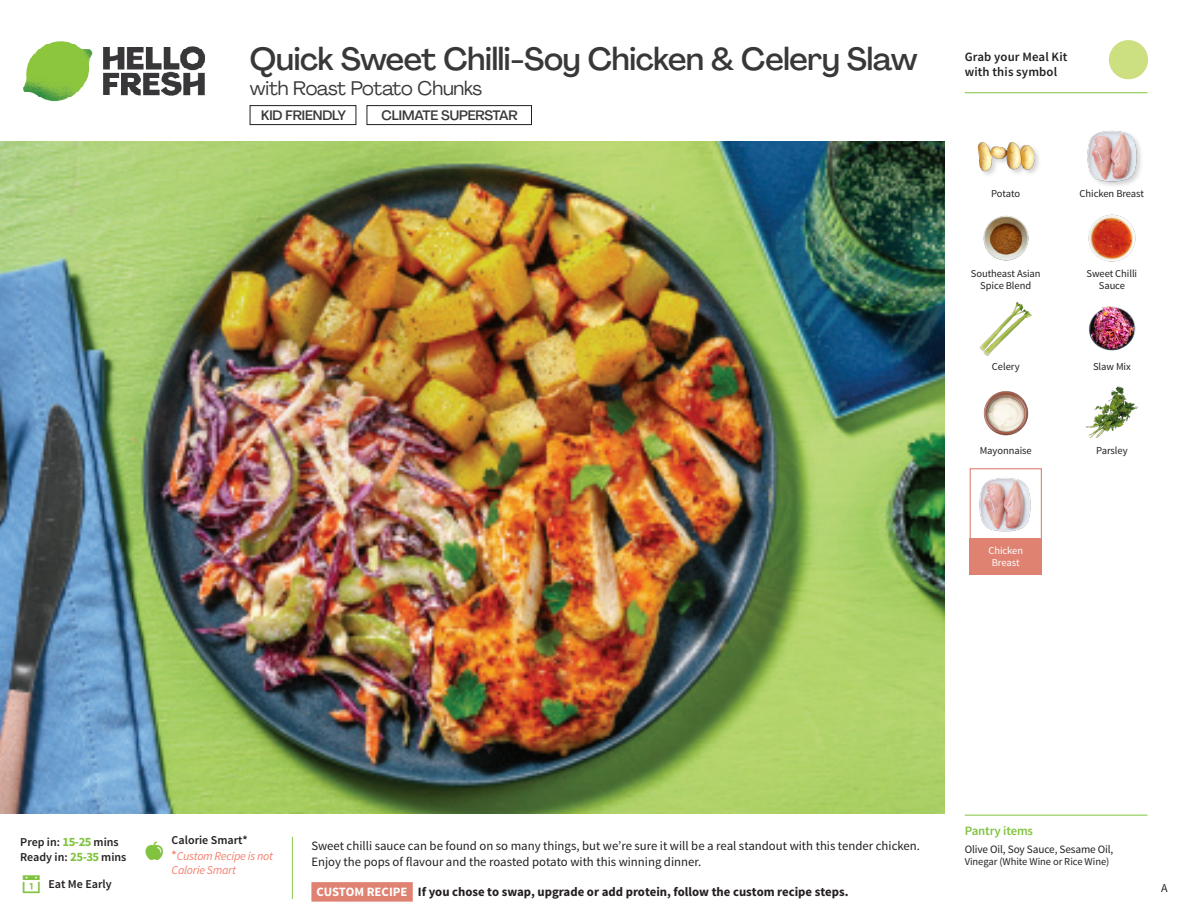
<style>
.page{position:relative;width:1188px;height:918px;background:#fff}
.page>*{position:absolute;margin:0;border:0;box-sizing:border-box;transform-origin:0 0}
._15_Titel_UK{font:500 31.5px "Agrandir";letter-spacing:-.015em;color:#383839}
._15_Titel_UK-2{font:19.5px "Agrandir";letter-spacing:-.01em;color:#383839}
.t1{font:500 13.5px "Agrandir";letter-spacing:-.01em;color:#383839}
.Step_6_Text_AU{font:12.75px/16.5px "Source Sans Pro";color:#231f20}
.Step_6_Text_AU-2{font:700 12.75px "Source Sans Pro";color:#231f20}
.t2{font:600 12.75px/15px "Source Sans Pro";letter-spacing:.01em;color:#231f20}
._04_Headers_Front{font:600 12.75px "Source Sans Pro";letter-spacing:-.01em;color:#81c340}
._04_Intro{font:600 12px "Source Sans Pro";color:#231f20}
._04_Intro-2{font:italic 12px/14.4px "Source Sans Pro";letter-spacing:-.02em;color:#f4806e}
.t3{font:12px "Source Sans Pro";color:#231f20}
._05_Pantry{font:11.25px "Source Sans Pro";letter-spacing:-.01em;color:#231f20}
._18_FRONT_ingredients{font:10.5px/12px "Source Sans Pro";letter-spacing:-.005em;color:#231f20;text-align:center}
._05_Pantry-2{font:10.5px "Source Sans Pro";letter-spacing:-.005em;color:#231f20}
._18_FRONT_ingredients-2{font:10.5px/12px "Source Sans Pro";letter-spacing:-.005em;color:#fff;text-align:center}
.s1{font-weight:700;font-size:12.75px;color:#81c340}
.s2{font-weight:600;font-style:normal}
.s3{color:#fff}
</style>
<div class="page">
<img style="left:23px;top:41px;width:182px;height:61px">
<svg style="left:292px;top:836px;width:121px;height:66px"></svg>
<img style="left:0;top:142px;width:945px;height:672px">
<div style="left:970px;top:468px;width:72px;height:72px;border:1px solid #df8272"></div>
<div style="left:970px;top:538px;width:72px;height:37px;background:#df8272"></div>
<img style="left:979px;top:478px;width:52px;height:54px">
<img style="left:1088px;top:306px;width:48px;height:45px">
<img style="left:1086px;top:386px;width:53px;height:52px">
<img style="left:983px;top:391px;width:46px;height:45px">
<img style="left:979px;top:302px;width:53px;height:54px">
<img style="left:983px;top:215px;width:46px;height:46px">
<img style="left:1088px;top:214px;width:48px;height:48px">
<div style="left:976px;top:140px;width:66px;height:38px;background:#231f20;opacity:.2"></div>
<img style="left:977px;top:140px;width:57px;height:38px">
<div style="left:1086px;top:129px;width:58px;height:59px;background:#231f20;opacity:.2"></div>
<img style="left:1086px;top:129px;width:52px;height:53px">
<hr style="left:965px;top:815px;width:183px;height:1px;background:#81c340">
<svg style="left:1091px;top:40px;width:57px;height:54px"></svg>
<hr style="left:965px;top:92px;width:183px;height:1px;background:#81c340">
<div style="left:250px;top:105px;width:106px;height:20px;border:1px solid #231f20"></div>
<div style="left:367px;top:105px;width:165px;height:20px;border:1px solid #231f20"></div>
<p class="_15_Titel_UK" style="left:250px;top:40px;width:669px">Quick Sweet Chilli-Soy Chicken &amp; Celery Slaw</p>
<p class="_15_Titel_UK-2" style="left:250px;top:76px;width:234px">with Roast Potato Chunks</p>
<p class="t1" style="left:261px;top:107px;width:86px">KID FRIENDLY</p>
<p class="t1" style="left:382px;top:107px;width:138px">CLIMATE SUPERSTAR</p>
<p class="t2" style="left:965px;top:50px;width:104px">Grab your Meal Kit with this symbol</p>
<p class="_18_FRONT_ingredients" style="left:991px;top:188px;width:31px">Potato</p>
<p class="_18_FRONT_ingredients" style="left:1080px;top:188px;width:66px">Chicken Breast</p>
<p class="_18_FRONT_ingredients" style="left:971px;top:267px;width:71px">Southeast Asian<br>Spice Blend</p>
<p class="_18_FRONT_ingredients" style="left:1087px;top:267px;width:52px">Sweet Chilli<br>Sauce</p>
<p class="_18_FRONT_ingredients" style="left:992px;top:361px;width:29px">Celery</p>
<p class="_18_FRONT_ingredients" style="left:1093px;top:361px;width:39px">Slaw Mix</p>
<p class="_18_FRONT_ingredients" style="left:980px;top:445px;width:54px">Mayonnaise</p>
<p class="_18_FRONT_ingredients-2" style="left:988px;top:545px;width:36px">Chicken<br>Breast</p>
<p class="_18_FRONT_ingredients" style="left:1096px;top:445px;width:33px">Parsley</p>
<p class="_04_Intro" style="left:20px;top:835px;width:100px">Prep in: <span class="s1">15-25</span> mins</p>
<p class="_04_Intro" style="left:20px;top:850px;width:108px">Ready in: <span class="s1">25-35</span> mins</p>
<p class="_04_Intro" style="left:48px;top:876px;width:65px">Eat Me Early</p>
<p class="_04_Intro" style="left:172px;top:832px;width:78px">Calorie Smart*</p>
<p class="_04_Intro-2" style="left:172px;top:849px;width:103px"><span class="s2">*</span>Custom Recipe is not<br>Calorie Smart</p>
<p class="Step_6_Text_AU" style="left:311px;top:838px;width:610px">Sweet chilli sauce can be found on so many things, but we’re sure it will be a real standout with this tender chicken.<br>Enjoy the pops of flavour and the roasted potato with this winning dinner.</p>
<p class="Step_6_Text_AU-2" style="left:317px;top:883px;width:533px"><span class="s3">CUSTOM RECIPE</span> If you chose to swap, upgrade or add protein, follow the custom recipe steps.</p>
<p class="_04_Headers_Front" style="left:965px;top:822px;width:70px">Pantry items</p>
<p class="_05_Pantry" style="left:965px;top:842px;width:150px">Olive Oil, Soy Sauce, Sesame Oil,</p>
<p class="_05_Pantry-2" style="left:965px;top:855px;width:146px">Vinegar (White Wine or Rice Wine)</p>
<p class="t3" style="left:1161px;top:880px;width:8px">A</p>
</div>
